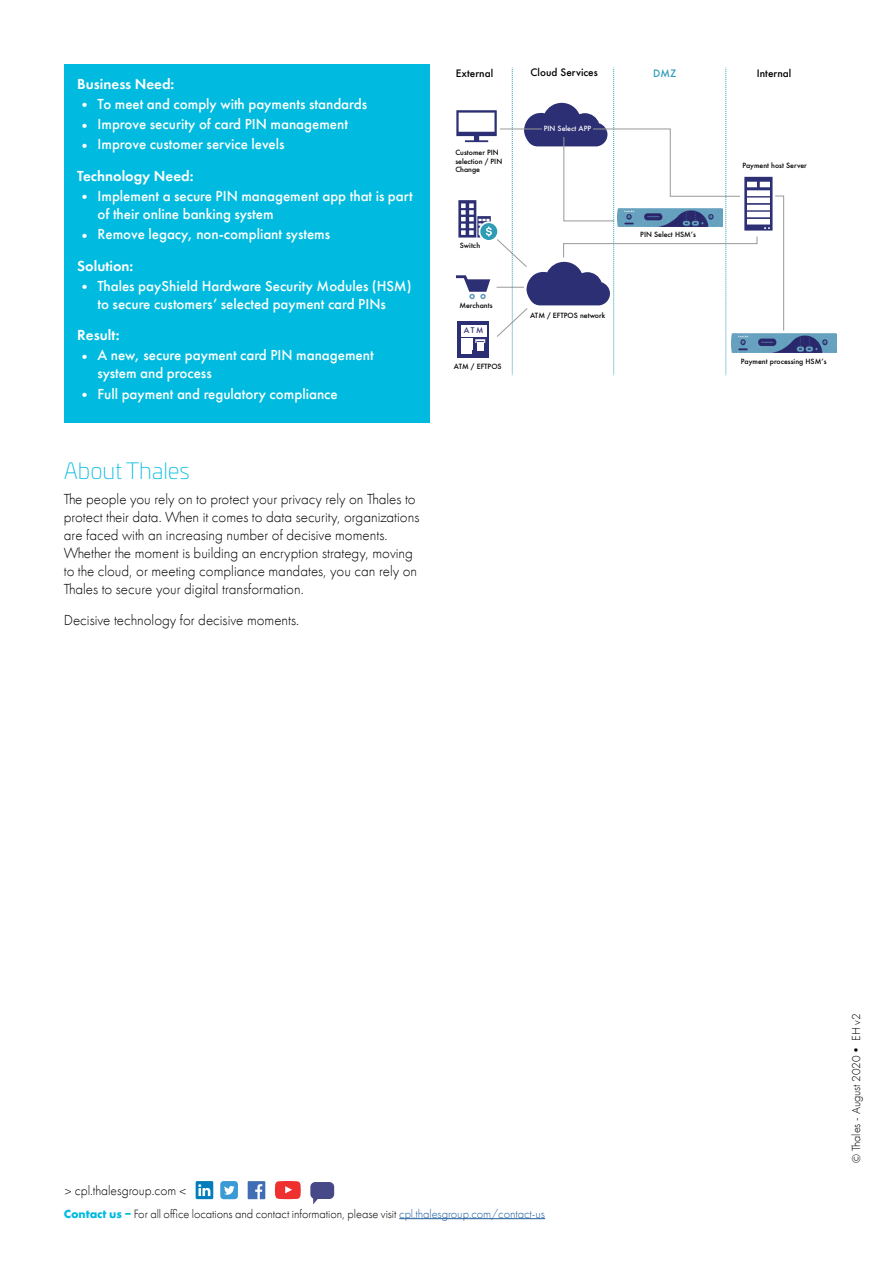
<style>
.page{position:relative;width:893px;height:1263px;background:#fff}
.page>*{position:absolute;margin:0;border:0;box-sizing:border-box;transform-origin:0 0}
.t1{font:200 22.5px "Univia Pro";color:#00bbdf}
.t2{font:500 15px/18px "Futura PT";color:#fff}
.t3{font:300 15px/18px "Futura PT";color:#000}
.t4{font:600 15px "Futura PT";color:#fff}
.t5{font:300 13.5px "Futura PT";color:#000}
.t6{font:300 12.3px "Futura PT";letter-spacing:-.005em;color:#000}
.t7{font:300 12px "Futura PT";color:#000}
.t8{font:500 9.9px "Futura";color:#000}
.t9{font:500 9.9px "Futura";color:#2e9cb4}
.t10{font:500 8.55px "Futura PT";color:#2c2f73}
.t11{font:500 7.05px/8.4px "Futura";color:#000}
.t12{font:500 7.05px "Futura";color:#fff}
.s1{font-weight:400}
.s2{font-weight:600}
.s3{font-weight:700;color:#00bbdf}
.s4{color:#215e9e}
</style>
<div class="page">
<hr style="left:399px;top:1218px;width:146px;height:1px;background:#215e9e">
<svg style="left:220px;top:1181px;width:18px;height:18px"></svg>
<svg style="left:248px;top:1181px;width:17px;height:18px"></svg>
<svg style="left:310px;top:1182px;width:24px;height:22px"></svg>
<svg style="left:196px;top:1181px;width:17px;height:18px"></svg>
<svg style="left:275px;top:1181px;width:26px;height:18px"></svg>
<div style="left:64px;top:64px;width:365px;height:359px;background:#00bbdf"></div>
<img style="left:784px;top:334px;width:52px;height:18px">
<svg style="left:456px;top:68px;width:328px;height:308px"></svg>
<p class="t4" style="left:77px;top:74px;width:99px">Business Need:</p>
<p class="t2" style="left:77px;top:95px;width:291px"><span class="s1">•</span> To meet and comply with payments standards</p>
<p class="t2" style="left:77px;top:115px;width:272px"><span class="s1">•</span> Improve security of card PIN management</p>
<p class="t2" style="left:77px;top:128px;width:209px;line-height:31.5px"><span class="s1">•</span> Improve customer service levels<br><span class="s2">Technology Need:</span></p>
<p class="t2" style="left:98px;top:187px;width:317px;text-indent:-20px"><span class="s1">•</span> Implement a secure PIN management app that is part of their online banking system</p>
<p class="t2" style="left:77px;top:218px;width:254px;line-height:31.5px"><span class="s1">•</span> Remove legacy, non-compliant systems<br><span class="s2">Solution:</span></p>
<p class="t2" style="left:77px;top:277px;width:336px;text-align:center"><span class="s1">•</span> Thales payShield Hardware Security Modules (HSM) to secure customers’ selected payment card PINs</p>
<p class="t4" style="left:77px;top:326px;width:44px">Result:</p>
<p class="t2" style="left:98px;top:346px;width:278px;text-indent:-20px"><span class="s1">•</span> A new, secure payment card PIN management system and process</p>
<p class="t2" style="left:77px;top:385px;width:262px"><span class="s1">•</span> Full payment and regulatory compliance</p>
<h1 class="t1" style="left:64px;top:455px;width:128px">About Thales</h1>
<p class="t3" style="left:64px;top:490px;width:357px">The people you rely on to protect your privacy rely on Thales to protect their data. When it comes to data security, organizations are faced with an increasing number of decisive moments.<br>Whether the moment is building an encryption strategy, moving to the cloud, or meeting compliance mandates, you can rely on Thales to secure your digital transformation.</p>
<p class="t3" style="left:64px;top:611px;width:237px">Decisive technology for decisive moments.</p>
<p class="t8" style="left:456px;top:66px;width:39px">External</p>
<p class="t8" style="left:531px;top:65px;width:69px">Cloud Services</p>
<p class="t9" style="left:653px;top:66px;width:25px">DMZ</p>
<p class="t8" style="left:757px;top:66px;width:36px">Internal</p>
<p class="t11" style="left:455px;top:148px;width:48px">Customer PIN selection / PIN<br>Change</p>
<p class="t11" style="left:460px;top:241px;width:22px">Switch</p>
<p class="t11" style="left:459px;top:301px;width:35px">Merchants</p>
<p class="t10" style="left:464px;top:325px;width:21px">ATM</p>
<p class="t11" style="left:454px;top:362px;width:49px">ATM / EFTPOS</p>
<p class="t12" style="left:544px;top:123px;width:49px">PIN Select APP</p>
<p class="t11" style="left:530px;top:311px;width:77px">ATM / EFTPOS network</p>
<p class="t11" style="left:640px;top:230px;width:57px">PIN Select HSMʼs</p>
<p class="t11" style="left:742px;top:161px;width:66px">Payment host Server</p>
<p class="t11" style="left:741px;top:357px;width:87px">Payment processing HSMʼs</p>
<p class="t5" style="left:65px;top:1183px;width:123px">&gt; cpl.thalesgroup.com &lt;</p>
<p class="t6" style="left:64px;top:1207px;width:483px"><span class="s3">Contact us –</span> For all office locations and contact information, please visit <span class="s4">cpl.thalesgroup.com/contact-us</span></p>
<p class="t7" style="left:849px;top:1163px;width:151px;rotate:-90deg">© Thales - August 2020• EH v2</p>
</div>
